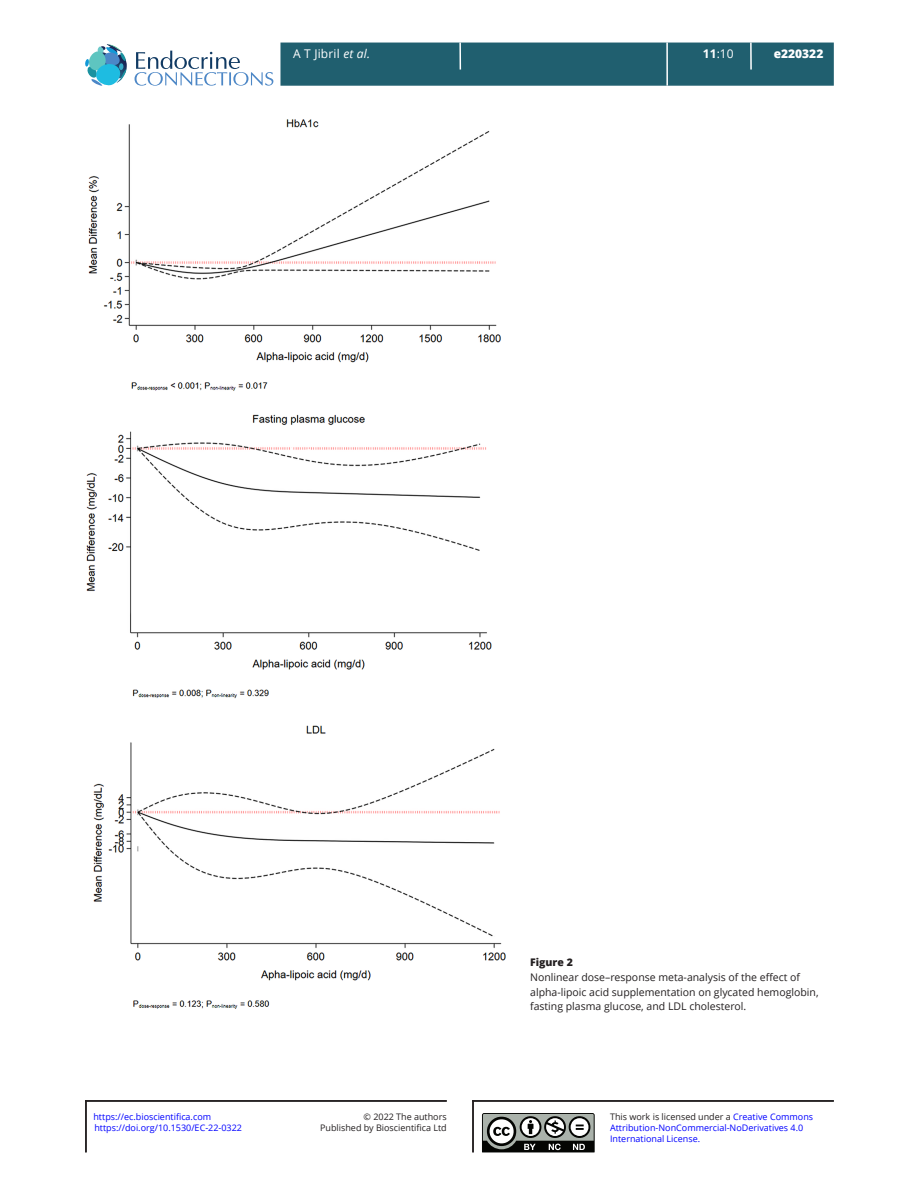
<style>
.page{position:relative;width:919px;height:1187px;background:#fff}
.page>*{position:absolute;margin:0;border:0;box-sizing:border-box;transform-origin:0 0}
.t1{font:12px "Open Sans";letter-spacing:.015em;color:#fff}
.t2{font:800 12px "Open Sans";color:#fff}
.FC{font:10.5px/14.7px "Open Sans";color:#231f20}
.FC-2{font:800 10.5px "Open Sans";color:#231f20}
.t3{font:9px/11.2px "Open Sans";color:#00f}
.t4{font:9px/11.6px "Open Sans";color:#231f20;text-align:right}
.s1{font-style:italic}
.s2{font-weight:700}
.s3{color:#231f20}
</style>
<div class="page">
<div style="left:280px;top:43px;width:553px;height:43px;background:#205f6f;border:2px solid #205f6f"></div>
<svg style="left:750px;top:43px;width:1px;height:27px"></svg>
<hr style="left:666px;top:43px;width:2px;height:43px;background:#fff">
<hr style="left:459px;top:43px;width:2px;height:27px;background:#fff">
<svg style="left:134px;top:51px;width:139px;height:35px"></svg>
<svg style="left:85px;top:44px;width:42px;height:42px"></svg>
<img style="left:86px;top:119px;width:420px;height:890px">
<svg style="left:482px;top:1113px;width:113px;height:40px"></svg>
<hr style="left:85px;top:1100px;width:361px;height:1px;background:#231f20">
<hr style="left:85px;top:1100px;width:2px;height:52px;background:#231f20">
<hr style="left:472px;top:1100px;width:361px;height:1px;background:#231f20">
<hr style="left:472px;top:1100px;width:1px;height:52px;background:#231f20">
<h1 class="t1" style="left:293px;top:46px;width:79px">A T Jibril <span class="s1">et al.</span></h1>
<h1 class="t1" style="left:703px;top:46px;width:32px"><span class="s2">11</span>:10</h1>
<h1 class="t2" style="left:773px;top:45px;width:51px">e220322</h1>
<p class="t3" style="left:93px;top:1110px;width:119px">https://ec.bioscientifica.com</p>
<p class="t4" style="left:320px;top:1110px;width:128px">© 2022 The authors<br>Published by Bioscientifica Ltd</p>
<p class="t3" style="left:94px;top:1122px;width:149px">https://doi.org/10.1530/EC-22-0322</p>
<p class="FC-2" style="left:530px;top:954px;width:44px">Figure 2</p>
<p class="FC" style="left:530px;top:969px;width:290px">Nonlinear dose–response meta-analysis of the effect of alpha-lipoic acid supplementation on glycated hemoglobin, fasting plasma glucose, and LDL cholesterol.</p>
<p class="t3" style="left:610px;top:1110px;width:204px"><span class="s3">This work is licensed under a</span> Creative Commons<br>Attribution-NonCommercial-NoDerivatives 4.0<br>International License.</p>
</div>
